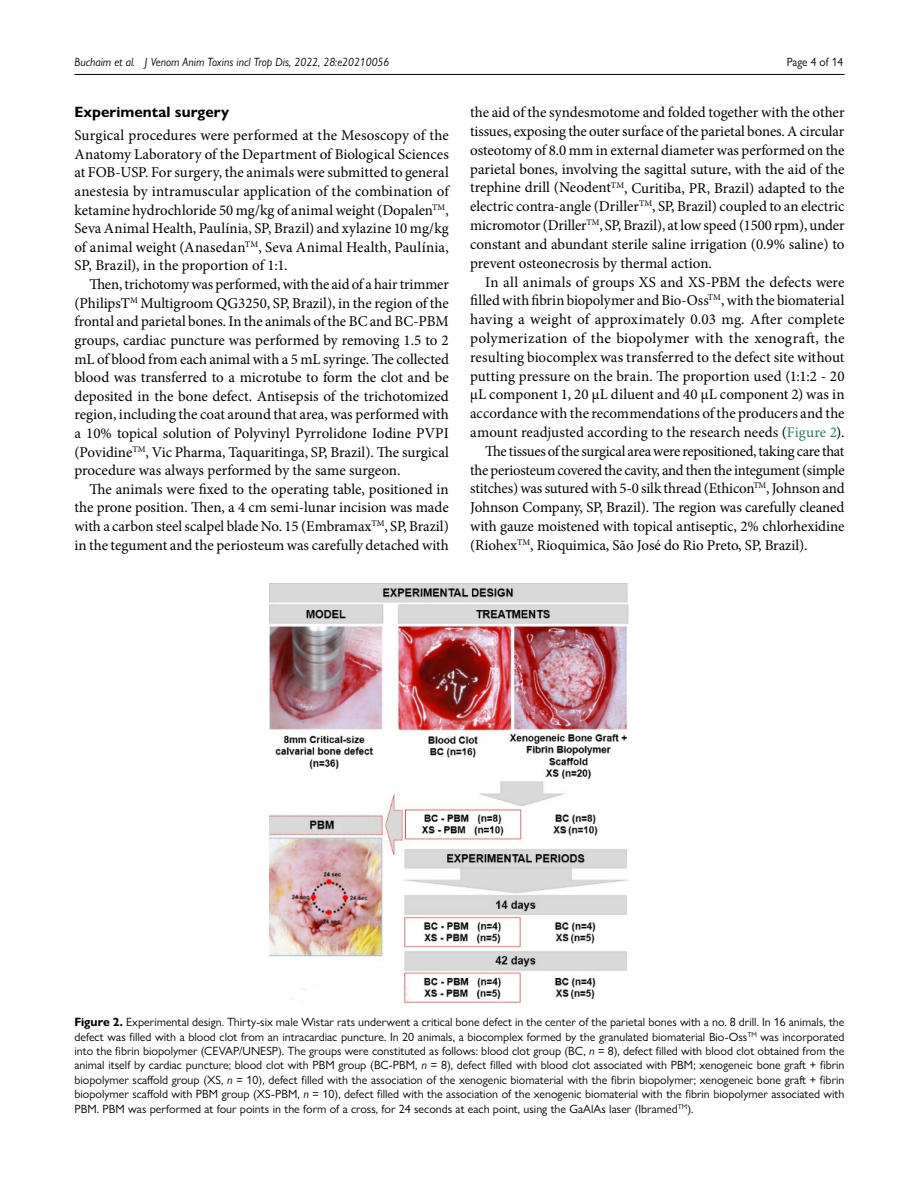
<style>
.page{position:relative;width:919px;height:1187px;background:#fff}
.page>*{position:absolute;margin:0;border:0;box-sizing:border-box;transform-origin:0 0}
.t1{font:15px/18.6px "Minion Pro";letter-spacing:-.005em;color:#000;text-align:justify}
.t2{font:700 15px "Gill Sans Nova";color:#000}
.t3{font:12px/14.4px "Gill Sans Nova";color:#000;text-align:justify}
.t4{font:italic 12px "Gill Sans Nova";color:#000;scale:.95 1}
.t5{font:12px "Gill Sans Nova";color:#000;scale:.95 1}
.s1{color:#327964}
.s2{font-weight:700}
.s3{font-style:italic}
</style>
<div class="page">
<hr style="left:74px;top:74px;width:770px;height:1px;background:#000">
<img style="left:269px;top:584px;width:359px;height:420px">
<p class="t4" style="left:74px;top:55px;width:333px">Buchaim et al. J Venom Anim Toxins incl Trop Dis, 2022, 28:e20210056</p>
<p class="t5" style="left:786px;top:55px;width:61px">Page 4 of 14</p>
<p class="t2" style="left:74px;top:103px;width:156px">Experimental surgery</p>
<p class="t1" style="left:74px;top:126px;width:376px">Surgical procedures were performed at the Mesoscopy of the Anatomy Laboratory of the Department of Biological Sciences at FOB-USP. For surgery, the animals were submitted to general anestesia by intramuscular application of the combination of ketamine hydrochloride 50 mg/kg of animal weight (Dopalen<sup>TM</sup>, Seva Animal Health, Paulínia, SP, Brazil) and xylazine 10 mg/kg of animal weight (Anasedan<sup>TM</sup>, Seva Animal Health, Paulínia, SP, Brazil), in the proportion of 1:1.</p>
<p class="t1" style="left:74px;top:275px;width:376px;text-indent:15px">Then, trichotomy was performed, with the aid of a hair trimmer (PhilipsT<sup>M</sup> Multigroom QG3250, SP, Brazil), in the region of the frontal and parietal bones. In the animals of the BC and BC-PBM groups, cardiac puncture was performed by removing 1.5 to 2 mL of blood from each animal with a 5 mL syringe. The collected blood was transferred to a microtube to form the clot and be deposited in the bone defect. Antisepsis of the trichotomized region, including the coat around that area, was performed with a 10% topical solution of Polyvinyl Pyrrolidone Iodine PVPI (Povidine<sup>TM</sup>, Vic Pharma, Taquaritinga, SP, Brazil). The surgical procedure was always performed by the same surgeon.</p>
<p class="t1" style="left:74px;top:479px;width:376px;text-indent:15px">The animals were fixed to the operating table, positioned in the prone position. Then, a 4 cm semi-lunar incision was made with a carbon steel scalpel blade No. 15 (Embramax<sup>TM</sup>, SP, Brazil) in the tegument and the periosteum was carefully detached with</p>
<p class="t1" style="left:470px;top:103px;width:376px">the aid of the syndesmotome and folded together with the other tissues, exposing the outer surface of the parietal bones. A circular osteotomy of 8.0 mm in external diameter was performed on the parietal bones, involving the sagittal suture, with the aid of the trephine drill (Neodent<sup>TM</sup>, Curitiba, PR, Brazil) adapted to the electric contra-angle (Driller<sup>TM</sup>, SP, Brazil) coupled to an electric micromotor (Driller<sup>TM</sup>, SP, Brazil), at low speed (1500 rpm), under constant and abundant sterile saline irrigation (0.9% saline) to prevent osteonecrosis by thermal action.</p>
<p class="t1" style="left:485px;top:272px;width:361px">In all animals of groups XS and XS-PBM the defects were</p>
<p class="t1" style="left:470px;top:291px;width:376px">filled with fibrin biopolymer and Bio-Oss<sup>TM</sup>, with the biomaterial</p>
<p class="t1" style="left:470px;top:310px;width:376px">having a weight of approximately 0.03 mg. After complete</p>
<p class="t1" style="left:470px;top:329px;width:376px">polymerization of the biopolymer with the xenograft, the</p>
<p class="t1" style="left:470px;top:348px;width:376px">resulting biocomplex was transferred to the defect site without</p>
<p class="t1" style="left:470px;top:366px;width:376px">putting pressure on the brain. The proportion used (1:1:2 - 20</p>
<p class="t1" style="left:470px;top:385px;width:376px">µL component 1, 20 µL diluent and 40 µL component 2) was in</p>
<p class="t1" style="left:470px;top:404px;width:376px">accordance with the recommendations of the producers and the</p>
<p class="t1" style="left:470px;top:423px;width:376px">amount readjusted according to the research needs (<span class="s1">Figure 2</span>).</p>
<p class="t1" style="left:485px;top:442px;width:361px">The tissues of the surgical area were repositioned, taking care that</p>
<p class="t1" style="left:470px;top:460px;width:376px">the periosteum covered the cavity, and then the integument (simple</p>
<p class="t1" style="left:470px;top:479px;width:376px">stitches) was sutured with 5-0 silk thread (Ethicon<sup>TM</sup>, Johnson and</p>
<p class="t1" style="left:470px;top:498px;width:376px">Johnson Company, SP, Brazil). The region was carefully cleaned</p>
<p class="t1" style="left:470px;top:517px;width:376px">with gauze moistened with topical antiseptic, 2% chlorhexidine</p>
<p class="t1" style="left:470px;top:535px;width:339px">(Riohex<sup>TM</sup>, Rioquimica, São José do Rio Preto, SP, Brazil).</p>
<p class="t3" style="left:74px;top:1014px;width:771px"><span class="s2">Figure 2.</span> Experimental design. Thirty-six male Wistar rats underwent a critical bone defect in the center of the parietal bones with a no. 8 drill. In 16 animals, the defect was filled with a blood clot from an intracardiac puncture. In 20 animals, a biocomplex formed by the granulated biomaterial Bio-Oss<sup>TM</sup> was incorporated into the fibrin biopolymer (CEVAP/UNESP). The groups were constituted as follows: blood clot group (BC, <span class="s3">n</span> = 8), defect filled with blood clot obtained from the animal itself by cardiac puncture; blood clot with PBM group (BC-PBM, <span class="s3">n</span> = 8), defect filled with blood clot associated with PBM; xenogeneic bone graft + fibrin biopolymer scaffold group (XS, <span class="s3">n</span> = 10), defect filled with the association of the xenogenic biomaterial with the fibrin biopolymer; xenogeneic bone graft + fibrin biopolymer scaffold with PBM group (XS-PBM, <span class="s3">n</span> = 10), defect filled with the association of the xenogenic biomaterial with the fibrin biopolymer associated with PBM. PBM was performed at four points in the form of a cross, for 24 seconds at each point, using the GaAlAs laser (Ibramed<sup>TM</sup>).</p>
</div>
